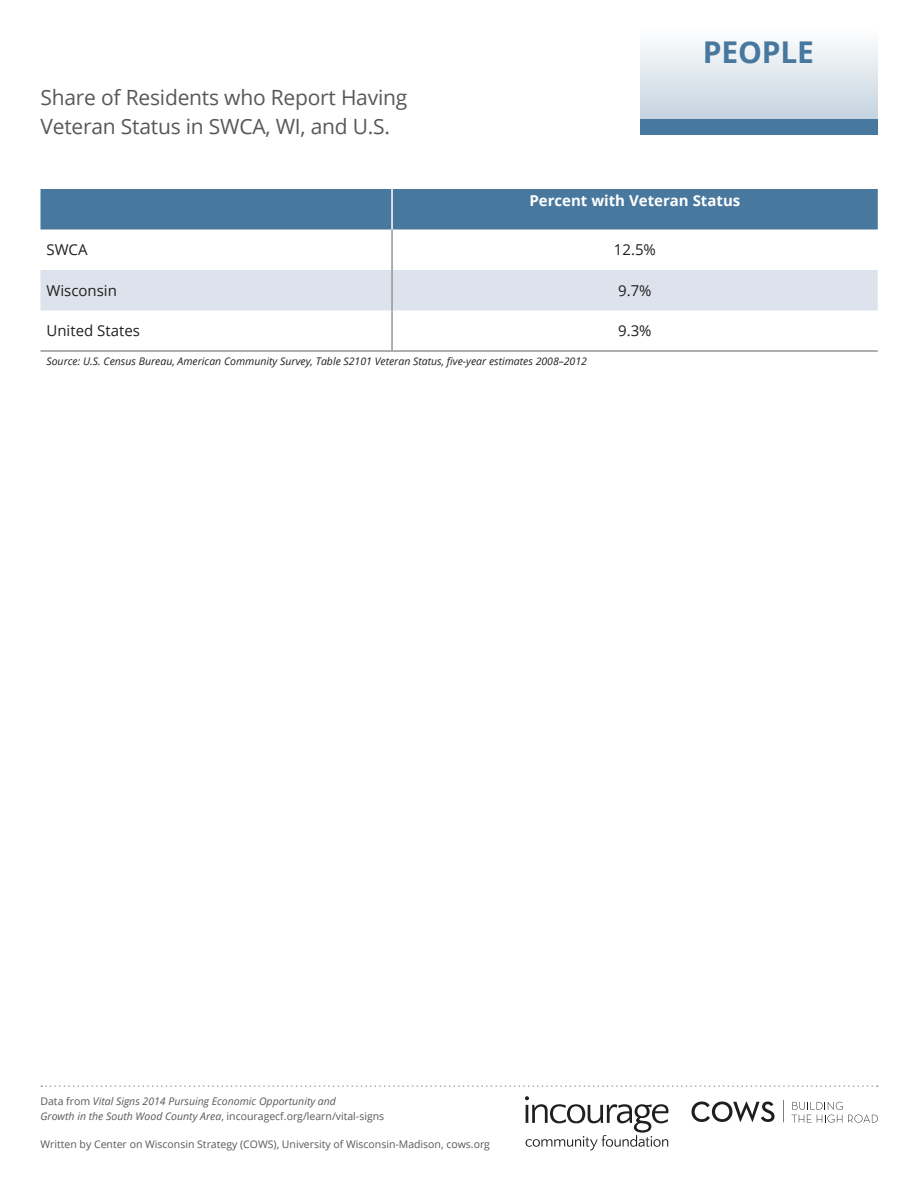
<style>
.page{position:relative;width:918px;height:1188px;background:#fff}
.page>*{position:absolute;margin:0;border:0;box-sizing:border-box;transform-origin:0 0}
.t1{font:700 30px "Open Sans";letter-spacing:-.005em;color:#49789f}
.t2{font:21px/28.5px "Open Sans";letter-spacing:-.01em;color:#57585a}
.t3{font:15px "Open Sans";color:#231f20}
.t4{font:700 15px "Open Sans";color:#fff}
.t5{font:italic 10.5px/15px "Open Sans";color:#57585a}
.t6{font:italic 10.5px "Open Sans";color:#231f20}
.t7{font:10.5px "Open Sans";color:#57585a}
.s1{font-style:normal}
</style>
<div class="page">
<svg style="left:640px;top:44px;width:238px;height:75px;background:#dce5ec"></svg>
<svg style="left:41px;top:1085px;width:837px;height:2px"></svg>
<svg style="left:691px;top:1102px;width:84px;height:20px"></svg>
<svg style="left:792px;top:1102px;width:86px;height:21px"></svg>
<svg style="left:783px;top:1100px;width:1px;height:23px"></svg>
<svg style="left:525px;top:1096px;width:143px;height:54px"></svg>
<div style="left:640px;top:119px;width:238px;height:16px;background:#49789f"></div>
<div style="left:40px;top:189px;width:838px;height:41px;background:#49789f"></div>
<div style="left:40px;top:270px;width:838px;height:40px;background:#dde3ec"></div>
<hr style="left:391px;top:230px;width:2px;height:40px;background:#939598">
<hr style="left:391px;top:270px;width:2px;height:40px;background:#939598">
<hr style="left:391px;top:310px;width:2px;height:40px;background:#939598">
<hr style="left:40px;top:350px;width:352px;height:2px;background:#939598">
<hr style="left:392px;top:350px;width:486px;height:2px;background:#939598">
<hr style="left:391px;top:189px;width:2px;height:41px;background:#fff">
<p class="t2" style="left:40px;top:83px;width:368px">Share of Residents who Report Having<br>Veteran Status in SWCA, WI, and U.S.</p>
<h1 class="t1" style="left:703px;top:31px;width:113px">PEOPLE</h1>
<p class="t4" style="left:529px;top:190px;width:212px">Percent with Veteran Status</p>
<p class="t3" style="left:46px;top:240px;width:43px">SWCA</p>
<p class="t3" style="left:614px;top:240px;width:44px">12.5%</p>
<p class="t3" style="left:46px;top:280px;width:72px">Wisconsin</p>
<p class="t3" style="left:618px;top:280px;width:35px">9.7%</p>
<p class="t3" style="left:46px;top:321px;width:95px">United States</p>
<p class="t3" style="left:618px;top:321px;width:35px">9.3%</p>
<p class="t6" style="left:46px;top:354px;width:542px">Source: U.S. Census Bureau, American Community Survey, Table S2101 Veteran Status, five-year estimates 2008–2012</p>
<p class="t5" style="left:40px;top:1093px;width:345px"><span class="s1">Data from</span> Vital Signs 2014 Pursuing Economic Opportunity and<br>Growth in the South Wood County Area<span class="s1">, incouragecf.org/learn/vital-signs</span></p>
<p class="t7" style="left:40px;top:1137px;width:451px">Written by Center on Wisconsin Strategy (COWS), University of Wisconsin-Madison, cows.org</p>
</div>
